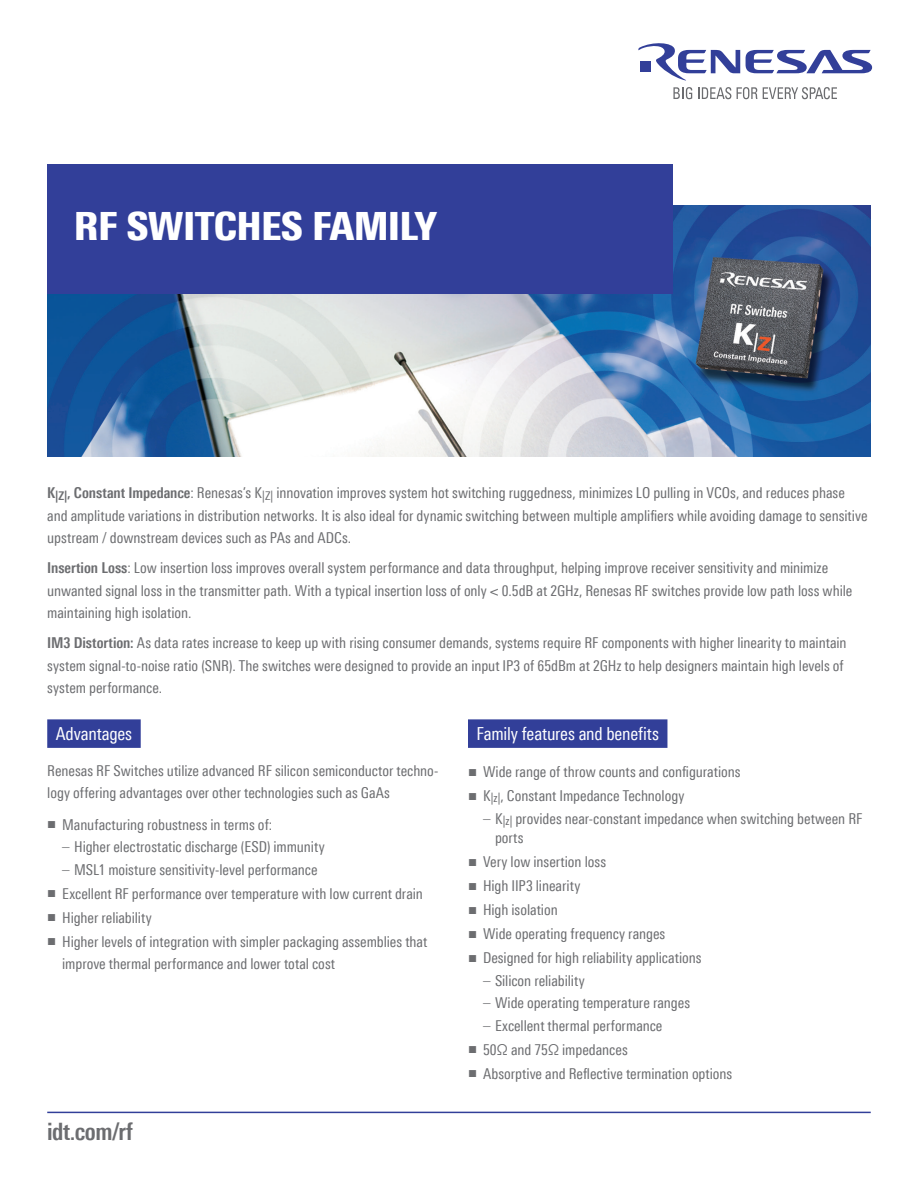
<style>
.page{position:relative;width:918px;height:1188px;background:#fff}
.page>*{position:absolute;margin:0;border:0;box-sizing:border-box;transform-origin:0 0}
.t1{font:900 39px "Linotype Univers 820 Cn";letter-spacing:-.02em;color:#fff}
.t2{font:700 24px "Linotype Univers 620 Cn";letter-spacing:-.015em;color:#6c6d70}
.t3{font:18px "Linotype Univers 420 Cn";letter-spacing:-.01em;color:#fff}
.t4{font:15px/22.5px "Linotype Univers 420 Cn";letter-spacing:-.005em;color:#6c6d70}
.s1{font-family:"Linotype Univers 620 Cn";font-weight:700}
.s2{font-family:"Arial"}
.s3{font-family:"Linotype Univers 320 Cn";font-weight:300}
</style>
<div class="page">
<img style="left:47px;top:205px;width:824px;height:252px">
<div style="left:47px;top:164px;width:626px;height:130px;background:#323f99"></div>
<svg style="left:746px;top:50px;width:126px;height:23px"></svg>
<svg style="left:638px;top:43px;width:102px;height:38px"></svg>
<svg style="left:673px;top:87px;width:19px;height:12px"></svg>
<svg style="left:698px;top:87px;width:33px;height:12px"></svg>
<svg style="left:737px;top:87px;width:20px;height:12px"></svg>
<svg style="left:763px;top:87px;width:74px;height:12px"></svg>
<hr style="left:47px;top:1112px;width:824px;height:1px;background:#323f99">
<div style="left:47px;top:719px;width:94px;height:29px;background:#323f99"></div>
<div style="left:468px;top:719px;width:199px;height:29px;background:#323f99"></div>
<h1 class="t1" style="left:74px;top:202px;width:365px">RF SWITCHES FAMILY</h1>
<p class="t4" style="left:47px;top:482px;width:822px"><span class="s1">K</span><sub>|Z|</sub><span class="s1">, Constant Impedance</span>: Renesas’s K<sub>|Z|</sub> innovation improves system hot switching ruggedness, minimizes LO pulling in VCOs, and reduces phase and amplitude variations in distribution networks. It is also ideal for dynamic switching between multiple amplifiers while avoiding damage to sensitive upstream / downstream devices such as PAs and ADCs.</p>
<p class="t4" style="left:47px;top:557px;width:807px"><span class="s1">Insertion Loss</span>: Low insertion loss improves overall system performance and data throughput, helping improve receiver sensitivity and minimize unwanted signal loss in the transmitter path. With a typical insertion loss of only &lt; 0.5dB at 2GHz, Renesas RF switches provide low path loss while maintaining high isolation.</p>
<p class="t4" style="left:47px;top:632px;width:801px"><span class="s1">IM3 Distortion:</span> As data rates increase to keep up with rising consumer demands, systems require RF components with higher linearity to maintain system signal-to-noise ratio (SNR). The switches were designed to provide an input IP3 of 65dBm at 2GHz to help designers maintain high levels of system performance.</p>
<p class="t3" style="left:56px;top:723px;width:78px">Advantages</p>
<p class="t4" style="left:47px;top:759px;width:393px">Renesas RF Switches utilize advanced RF silicon semiconductor techno&shy;logy offering advantages over other technologies such as GaAs</p>
<p class="t4" style="left:47px;top:813px;width:227px"><span class="s2">■</span> Manufacturing robustness in terms of:</p>
<p class="t4" style="left:62px;top:835px;width:264px"><span class="s3">–</span> Higher electrostatic discharge (ESD) immunity</p>
<p class="t4" style="left:62px;top:858px;width:257px"><span class="s3">–</span> MSL1 moisture sensitivity-level performance</p>
<p class="t4" style="left:47px;top:882px;width:377px"><span class="s2">■</span> Excellent RF performance over temperature with low current drain</p>
<p class="t4" style="left:47px;top:906px;width:106px"><span class="s2">■</span> Higher reliability</p>
<p class="t4" style="left:62px;top:930px;width:367px;text-indent:-15px"><span class="s2">■</span> Higher levels of integration with simpler packaging assemblies that improve thermal performance and lower total cost</p>
<h2 class="t2" style="left:47px;top:1118px;width:87px">idt.com/rf</h2>
<p class="t3" style="left:477px;top:723px;width:184px">Family features and benefits</p>
<p class="t4" style="left:468px;top:760px;width:274px"><span class="s2">■</span> Wide range of throw counts and configurations</p>
<p class="t4" style="left:468px;top:784px;width:218px"><span class="s2">■</span> K<sub>|z|</sub>, Constant Impedance Technology</p>
<p class="t4" style="left:495px;top:808px;width:369px;line-height:19.5px;text-indent:-12px"><span class="s3">–</span> K<sub>|z|</sub> provides near-constant impedance when switching between RF ports</p>
<p class="t4" style="left:468px;top:850px;width:140px"><span class="s2">■</span> Very low insertion loss</p>
<p class="t4" style="left:468px;top:874px;width:114px"><span class="s2">■</span> High IIP3 linearity</p>
<p class="t4" style="left:468px;top:898px;width:91px"><span class="s2">■</span> High isolation</p>
<p class="t4" style="left:468px;top:922px;width:199px"><span class="s2">■</span> Wide operating frequency ranges</p>
<p class="t4" style="left:468px;top:946px;width:235px"><span class="s2">■</span> Designed for high reliability applications</p>
<p class="t4" style="left:483px;top:969px;width:103px"><span class="s3">–</span> Silicon reliability</p>
<p class="t4" style="left:483px;top:991px;width:209px"><span class="s3">–</span> Wide operating temperature ranges</p>
<p class="t4" style="left:483px;top:1014px;width:181px"><span class="s3">–</span> Excellent thermal performance</p>
<p class="t4" style="left:468px;top:1038px;width:161px"><span class="s2">■</span> 50Ω and 75Ω impedances</p>
<p class="t4" style="left:468px;top:1062px;width:266px"><span class="s2">■</span> Absorptive and Reflective termination options</p>
</div>
